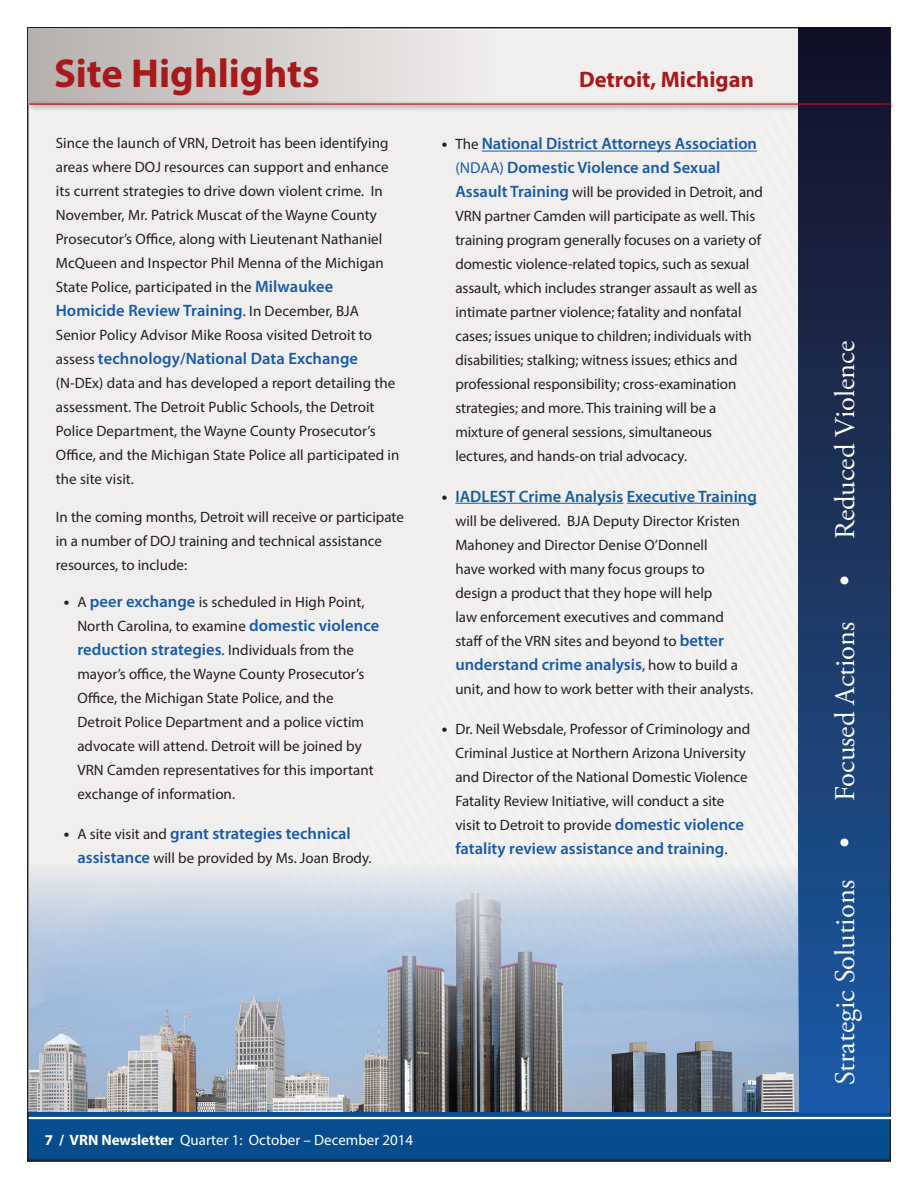
<style>
.page{position:relative;width:918px;height:1188px;background:#fff}
.page>*{position:absolute;margin:0;border:0;box-sizing:border-box;transform-origin:0 0}
.heaadline{font:700 40.5px "Myriad Pro";color:#a8191c}
.t1{font:28.5px "Adobe Garamond Pro";color:#fff}
.heaadline-2{font:700 22.5px "Myriad Pro";color:#a8191c}
.bullet_3_extra_space{font:600 16.5px/24px "Myriad Pro";color:#185aaa}
.body{font:600 16.5px "Myriad Pro";letter-spacing:.005em;color:#185aaa}
.bullet_3_extra_space-2{font:600 16.5px "Myriad Pro";color:#175d9e}
.bullet_3_extra_space-3{font:15px/24px "Myriad Pro";color:#231f20}
.body-2{font:15px/24px "Myriad Pro";letter-spacing:.005em;color:#231f20}
.t2{font:15px "Myriad Pro";color:#fff}
.s1{font-weight:600;font-size:16.5px;color:#185aaa}
.s2{font-weight:400;font-size:15px;color:#231f20}
.s3{font-weight:700;font-size:16.5px}
.s4{font-weight:700;color:#231f20}
.s5{font-weight:400;font-size:15.75px}
.s6{font-weight:700}
</style>
<div class="page">
<svg style="left:28px;top:1112px;width:862px;height:49px;background:#084c8c"></svg>
<div style="left:29px;top:30px;width:862px;height:1082px;background:#f1efee"></div>
<hr style="left:29px;top:1117px;width:863px;height:2px;background:#fff">
<div style="left:799px;top:28px;width:90px;height:1084px;background:linear-gradient(to bottom,#171123,#1d5ba4)"></div>
<img style="left:29px;top:864px;width:770px;height:248px">
<div style="left:29px;top:28px;width:468px;height:77px;background:linear-gradient(to right,#b6b0ad,#f0eeed)"></div>
<hr style="left:482px;top:151px;width:275px;height:1px;background:#185aaa">
<hr style="left:455px;top:503px;width:168px;height:1px;background:#175d9e">
<hr style="left:627px;top:503px;width:130px;height:1px;background:#175d9e">
<div style="left:26px;top:101px;width:870px;height:10px;background:#231f20;opacity:.75"></div>
<hr style="left:27px;top:101px;width:864px;height:4px;background:#231f20;opacity:.24">
<p class="heaadline" style="left:54px;top:47px;width:267px">Site Highlights</p>
<p class="body-2" style="left:56px;top:131px;width:334px">Since the launch of VRN, Detroit has been identifying areas where DOJ resources can support and enhance its current strategies to drive down violent crime. In November, Mr. Patrick Muscat of the Wayne County Prosecutor’s Office, along with Lieutenant Nathaniel McQueen and Inspector Phil Menna of the Michigan State Police, participated in the <span class="s1">Milwaukee</span></p>
<p class="body" style="left:56px;top:300px;width:305px">Homicide Review Training<span class="s2">. In December, BJA</span></p>
<p class="body-2" style="left:56px;top:323px;width:318px">Senior Policy Advisor Mike Roosa visited Detroit to</p>
<p class="body" style="left:56px;top:348px;width:304px"><span class="s2">assess</span> technology/National Data Exchange</p>
<p class="body-2" style="left:56px;top:371px;width:345px">(N-DEx) data and has developed a report detailing the assessment. The Detroit Public Schools, the Detroit Police Department, the Wayne County Prosecutor’s Office, and the Michigan State Police all participated in the site visit.</p>
<p class="body-2" style="left:56px;top:505px;width:350px">In the coming months, Detroit will receive or participate in a number of DOJ training and technical assistance resources, to include:</p>
<p class="bullet_3_extra_space-3" style="left:77px;top:590px;width:303px;text-indent:-14px"><span class="s3">•</span> A <span class="s1">peer exchange</span> is scheduled in High Point,<br>North Carolina, to examine <span class="s1">domestic violence</span></p>
<p class="bullet_3_extra_space" style="left:77px;top:637px;width:278px">reduction strategies<span class="s2">. Individuals from the</span></p>
<p class="bullet_3_extra_space-3" style="left:77px;top:662px;width:298px">mayor’s office, the Wayne County Prosecutor’s Office, the Michigan State Police, and the Detroit Police Department and a police victim advocate will attend. Detroit will be joined by VRN Camden representatives for this important exchange of information.</p>
<p class="bullet_3_extra_space" style="left:64px;top:822px;width:288px"><span class="s4">•</span> <span class="s2">A site visit and</span> grant strategies technical</p>
<p class="bullet_3_extra_space-3" style="left:77px;top:846px;width:296px"><span class="s1">assistance</span> will be provided by Ms. Joan Brody.</p>
<p class="heaadline-2" style="left:579px;top:65px;width:176px">Detroit, Michigan</p>
<p class="bullet_3_extra_space" style="left:455px;top:131px;width:303px;text-indent:-14px"><span class="s4">•</span> <span class="s2">The</span> National District Attorneys Association <span class="s5">(NDAA)</span> Domestic Violence and Sexual</p>
<p class="bullet_3_extra_space-3" style="left:455px;top:180px;width:309px"><span class="s1">Assault Training</span> will be provided in Detroit, and VRN partner Camden will participate as well. This training program generally focuses on a variety of domestic violence-related topics, such as sexual assault, which includes stranger assault as well as intimate partner violence; fatality and nonfatal cases; issues unique to children; individuals with disabilities; stalking; witness issues; ethics and professional responsibility; cross-examination strategies; and more. This training will be a mixture of general sessions, simultaneous lectures, and hands-on trial advocacy.</p>
<p class="bullet_3_extra_space-2" style="left:442px;top:486px;width:316px"><span class="s4">•</span> IADLEST Crime Analysis Executive Training</p>
<p class="bullet_3_extra_space-3" style="left:455px;top:508px;width:286px">will be delivered. BJA Deputy Director Kristen Mahoney and Director Denise O’Donnell have worked with many focus groups to design a product that they hope will help<br>law enforcement executives and command staff of the VRN sites and beyond to <span class="s1">better</span></p>
<p class="bullet_3_extra_space" style="left:455px;top:652px;width:284px">understand crime analysis<span class="s2">, how to build a</span></p>
<p class="bullet_3_extra_space-3" style="left:455px;top:676px;width:299px">unit, and how to work better with their analysts.</p>
<p class="bullet_3_extra_space-3" style="left:455px;top:717px;width:297px;text-indent:-14px"><span class="s3">•</span> Dr. Neil Websdale, Professor of Criminology and Criminal Justice at Northern Arizona University and Director of the National Domestic Violence Fatality Review Initiative, will conduct a site visit to Detroit to provide <span class="s1">domestic violence</span></p>
<p class="bullet_3_extra_space" style="left:455px;top:836px;width:274px">fatality review assistance and training<span class="s2">.</span></p>
<p class="t2" style="left:45px;top:1131px;width:370px"><span class="s6">7 / VRN Newsletter</span> Quarter 1: October – December 2014</p>
<h2 class="t1" style="left:828px;top:586px;width:247px;rotate:-90deg">• Reduced Violence</h2>
<h2 class="t1" style="left:828px;top:801px;width:181px;rotate:-90deg">Focused Actions</h2>
<h2 class="t1" style="left:828px;top:1085px;width:250px;rotate:-90deg">Strategic Solutions •</h2>
</div>
